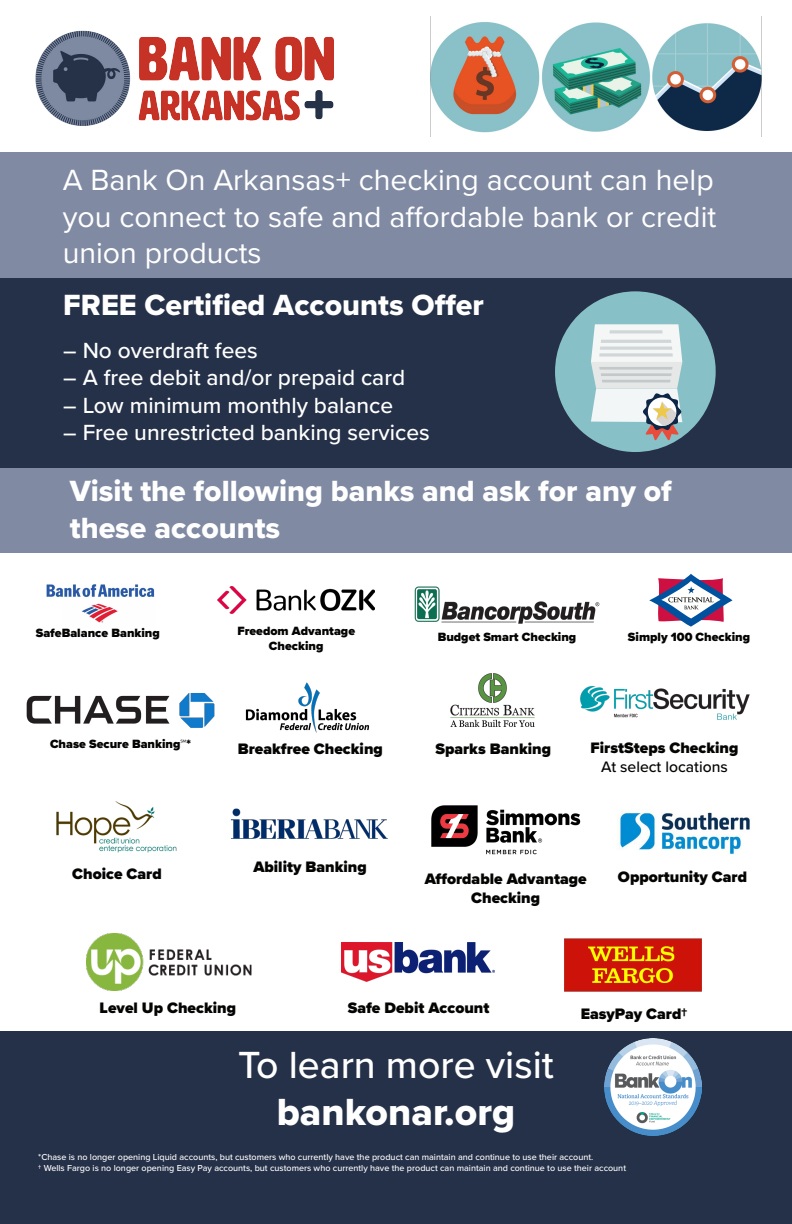
<style>
.page{position:relative;width:792px;height:1224px;background:#fff}
.page>*{position:absolute;margin:0;border:0;box-sizing:border-box;transform-origin:0 0}
.t1{font:500 39.2px "Proxima Nova";color:#fff}
.t2{font:39.2px "Proxima Nova Extrabld";color:#fff}
.t3{font:30.3px/36.4px "Proxima Nova";color:#fff;text-align:justify}
.t4{font:30.3px/36.4px "Proxima Nova Extrabld";color:#fff}
.t5{font:500 22.7px "Proxima Nova";color:#fff}
.t6{font:900 15.7px/18.9px "Proxima Nova";color:#040503;text-align:center}
.t7{font:500 15.7px "Proxima Nova";color:#040503}
.t8{font:900 12.4px/14.9px "Proxima Nova";color:#040503;text-align:center}
.t9{font:500 9px "Proxima Nova";color:#fff}
</style>
<div class="page">
<img style="left:35px;top:30px;width:299px;height:96px">
<img style="left:431px;top:22px;width:330px;height:111px">
<div style="left:0;top:278px;width:792px;height:190px;background:#253148"></div>
<div style="left:0;top:153px;width:792px;height:125px;background:#808ba3"></div>
<div style="left:0;top:468px;width:792px;height:84px;background:#808ba3"></div>
<svg style="left:555px;top:291px;width:161px;height:161px"></svg>
<div style="left:0;top:1031px;width:792px;height:193px;background:#253148"></div>
<img style="left:604px;top:1038px;width:97px;height:97px">
<img style="left:245px;top:683px;width:124px;height:50px">
<img style="left:230px;top:808px;width:158px;height:31px">
<img style="left:580px;top:686px;width:170px;height:34px">
<img style="left:56px;top:801px;width:121px;height:52px">
<img style="left:451px;top:674px;width:84px;height:52px">
<img style="left:46px;top:584px;width:109px;height:39px">
<svg style="left:649px;top:574px;width:84px;height:53px"></svg>
<img style="left:414px;top:587px;width:186px;height:37px">
<img style="left:26px;top:694px;width:189px;height:33px">
<img style="left:619px;top:811px;width:131px;height:44px">
<img style="left:564px;top:938px;width:138px;height:54px">
<img style="left:342px;top:942px;width:152px;height:39px">
<img style="left:431px;top:805px;width:150px;height:50px">
<img style="left:86px;top:933px;width:166px;height:58px">
<img style="left:218px;top:587px;width:157px;height:27px">
<p class="t3" style="left:63px;top:161px;width:655px">A Bank On Arkansas+ checking account can help you connect to safe and affordable bank or credit union products</p>
<p class="t4" style="left:63px;top:287px;width:422px">FREE Certified Accounts Offer</p>
<p class="t5" style="left:63px;top:334px;width:196px">– No overdraft fees</p>
<p class="t5" style="left:63px;top:361px;width:343px">– A free debit and/or prepaid card</p>
<p class="t5" style="left:63px;top:388px;width:332px">– Low minimum monthly balance</p>
<p class="t5" style="left:63px;top:416px;width:368px">– Free unrestricted banking services</p>
<p class="t4" style="left:70px;top:473px;width:604px">Visit the following banks and ask for any of these accounts</p>
<p class="t8" style="left:237px;top:624px;width:119px">Freedom Advantage<br>Checking</p>
<p class="t8" style="left:36px;top:626px;width:126px">SafeBalance Banking</p>
<p class="t8" style="left:438px;top:629px;width:140px">Budget Smart Checking</p>
<p class="t8" style="left:628px;top:629px;width:124px">Simply 100 Checking</p>
<p class="t8" style="left:50px;top:737px;width:142px">Chase Secure Banking℠*</p>
<p class="t6" style="left:72px;top:864px;width:91px">Choice Card</p>
<p class="t6" style="left:238px;top:739px;width:147px">Breakfree Checking</p>
<p class="t6" style="left:253px;top:857px;width:115px">Ability Banking</p>
<p class="t6" style="left:435px;top:739px;width:117px">Sparks Banking</p>
<p class="t6" style="left:591px;top:738px;width:149px">FirstSteps Checking</p>
<p class="t7" style="left:601px;top:755px;width:128px">At select locations</p>
<p class="t6" style="left:425px;top:870px;width:163px">Affordable Advantage<br>Checking</p>
<p class="t6" style="left:618px;top:868px;width:131px">Opportunity Card</p>
<p class="t6" style="left:100px;top:998px;width:138px">Level Up Checking</p>
<p class="t6" style="left:348px;top:998px;width:143px">Safe Debit Account</p>
<p class="t1" style="left:238px;top:1035px;width:317px">To learn more visit</p>
<p class="t2" style="left:277px;top:1082px;width:240px">bankonar.org</p>
<p class="t6" style="left:581px;top:1004px;width:108px">EasyPay Card†</p>
<p class="t9" style="left:38px;top:1150px;width:557px">*Chase is no longer opening Liquid accounts, but customers who currently have the product can maintain and continue to use their account.</p>
<p class="t9" style="left:38px;top:1161px;width:589px">† Wells Fargo is no longer opening Easy Pay accounts, but customers who currently have the product can maintain and continue to use their account</p>
</div>
